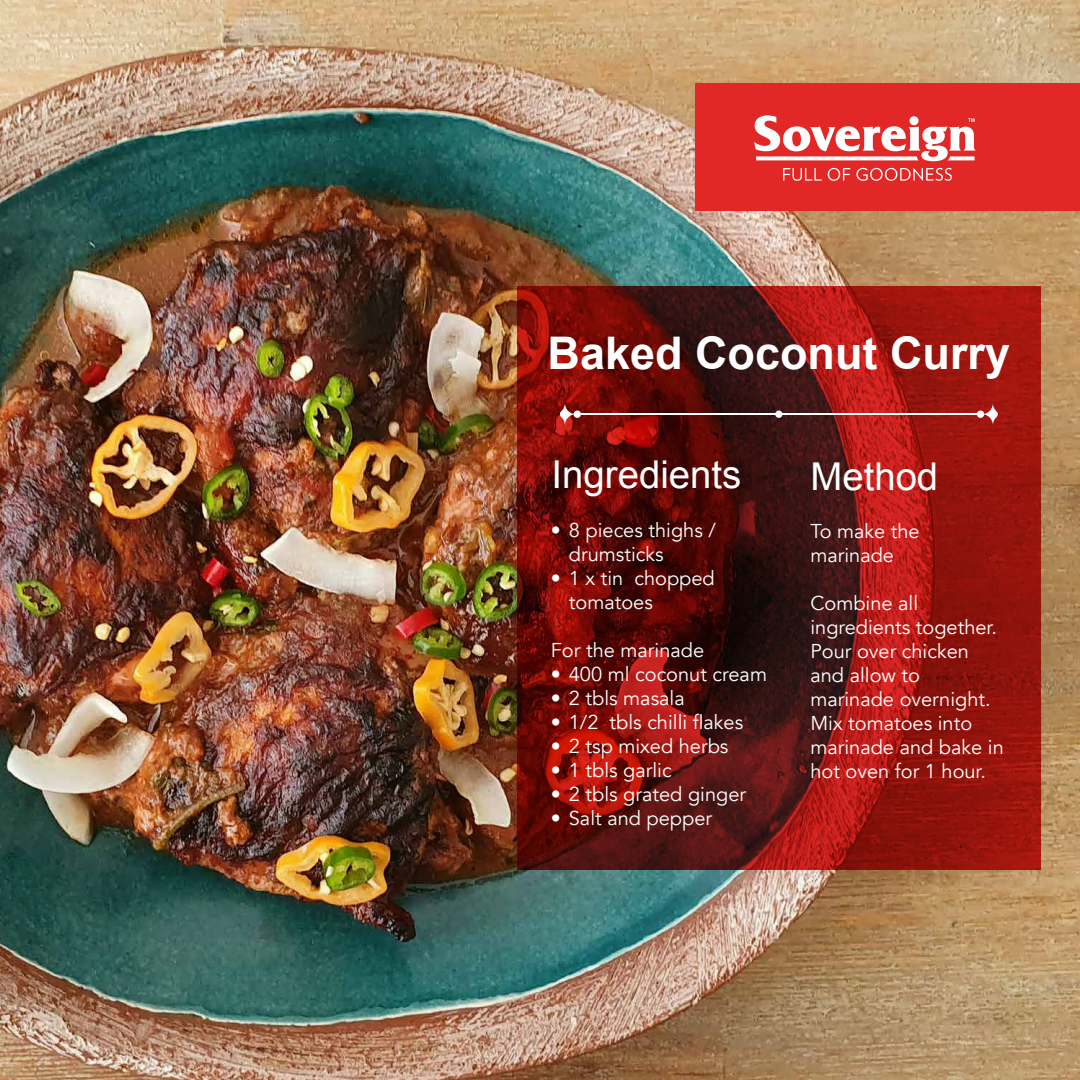
<style>
.page{position:relative;width:1080px;height:1080px;background:#fff}
.page>*{position:absolute;margin:0;border:0;box-sizing:border-box;transform-origin:0 0}
.t1{font:700 45px "Arial";color:#fff}
.t2{font:38.3px "Arial";color:#fff}
.t3{font:20px/24px "Avenir";color:#fff}
</style>
<div class="page">
<img style="left:0;top:0;width:1080px;height:1080px">
<svg style="left:517px;top:286px;width:524px;height:584px;background:#76120e"></svg>
<div style="left:775px;top:411px;width:8px;height:7px;background:#fff;border-radius:50%"></div>
<svg style="left:982px;top:403px;width:16px;height:22px"></svg>
<div style="left:977px;top:411px;width:7px;height:7px;background:#fff;border-radius:50%"></div>
<hr style="left:777px;top:413px;width:203px;height:2px;background:#fff">
<hr style="left:581px;top:413px;width:203px;height:2px;background:#fff">
<svg style="left:559px;top:403px;width:17px;height:22px"></svg>
<div style="left:574px;top:411px;width:7px;height:7px;background:#fff;border-radius:50%"></div>
<div style="left:696px;top:83px;width:384px;height:127px;background:#e12827"></div>
<svg style="left:754px;top:115px;width:222px;height:46px"></svg>
<svg style="left:783px;top:168px;width:39px;height:13px"></svg>
<svg style="left:828px;top:168px;width:22px;height:13px"></svg>
<svg style="left:856px;top:168px;width:96px;height:13px"></svg>
<h1 class="t1" style="left:548px;top:323px;width:464px">Baked Coconut Curry</h1>
<h2 class="t2" style="left:552px;top:449px;width:191px">Ingredients</h2>
<h2 class="t2" style="left:810px;top:451px;width:129px">Method</h2>
<p class="t3" style="left:569px;top:519px;width:149px;text-indent:-18px">• 8 pieces thighs / drumsticks</p>
<p class="t3" style="left:569px;top:567px;width:147px;text-indent:-18px">• 1 x tin chopped tomatoes</p>
<p class="t3" style="left:551px;top:639px;width:155px">For the marinade</p>
<p class="t3" style="left:551px;top:663px;width:218px">• 400 ml coconut cream</p>
<p class="t3" style="left:551px;top:687px;width:135px">• 2 tbls masala</p>
<p class="t3" style="left:551px;top:711px;width:194px">• 1/2 tbls chilli flakes</p>
<p class="t3" style="left:551px;top:735px;width:179px">• 2 tsp mixed herbs</p>
<p class="t3" style="left:551px;top:759px;width:122px">• 1 tbls garlic</p>
<p class="t3" style="left:551px;top:783px;width:197px">• 2 tbls grated ginger</p>
<p class="t3" style="left:551px;top:807px;width:163px">• Salt and pepper</p>
<p class="t3" style="left:810px;top:520px;width:111px">To make the marinade</p>
<p class="t3" style="left:810px;top:592px;width:195px">Combine all ingredients together.<br>Pour over chicken and allow to marinade overnight.<br>Mix tomatoes into marinade and bake in hot oven for 1 hour.</p>
</div>
